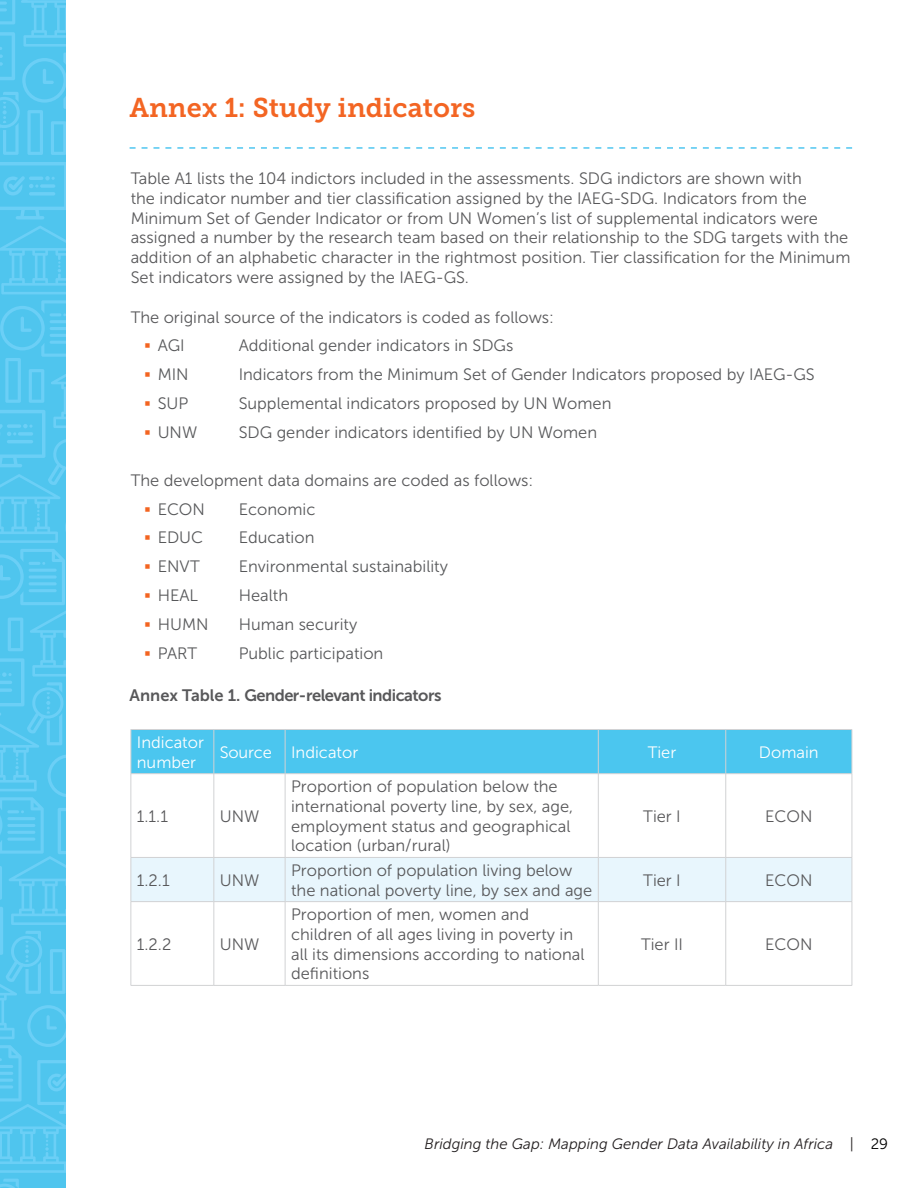
<style>
.page{position:relative;width:918px;height:1188px;background:#fff}
.page>*{position:absolute;margin:0;border:0;box-sizing:border-box;transform-origin:0 0}
.Header_1{font:27px "Museo Slab 700";color:#f36523}
.t1{font:16.5px/19.8px "Museo Sans 300";color:#58585a}
.t2{font:16.5px "Museo Sans 300";color:#57585a}
.t3{font:16.5px/19.8px "Museo Sans 300";color:#fff}
.Paragraph_Style_2{font:16.5px "Museo Sans 700";letter-spacing:-.03em;color:#58585a}
.t4{font:italic 15px "Museo Sans 300";color:#231f20}
.s1{color:#f36421}
.s2{font-style:normal;color:#000}
</style>
<div class="page">
<div style="left:0;top:0;width:66px;height:1188px;background:#4fc5ee"></div>
<svg style="left:0;top:226px;width:66px;height:68px"></svg>
<svg style="left:0;top:162px;width:66px;height:58px"></svg>
<svg style="left:0;top:0;width:66px;height:155px"></svg>
<svg style="left:0;top:1179px;width:19px;height:9px"></svg>
<svg style="left:0;top:300px;width:66px;height:873px"></svg>
<svg style="left:130px;top:147px;width:722px;height:2px"></svg>
<div style="left:132px;top:730px;width:720px;height:43px;background:#4bc6ef"></div>
<div style="left:132px;top:858px;width:720px;height:43px;background:#e8f6fd"></div>
<hr style="left:131px;top:729px;width:83px;height:1px;background:#d1d2d4">
<hr style="left:131px;top:730px;width:1px;height:43px;background:#d1d2d4">
<hr style="left:214px;top:729px;width:71px;height:1px;background:#d1d2d4">
<hr style="left:214px;top:730px;width:1px;height:43px;background:#d1d2d4">
<hr style="left:285px;top:729px;width:313px;height:1px;background:#d1d2d4">
<hr style="left:285px;top:730px;width:1px;height:43px;background:#d1d2d4">
<hr style="left:598px;top:729px;width:128px;height:1px;background:#d1d2d4">
<hr style="left:598px;top:730px;width:1px;height:43px;background:#d1d2d4">
<hr style="left:726px;top:729px;width:126px;height:1px;background:#d1d2d4">
<hr style="left:726px;top:730px;width:1px;height:43px;background:#d1d2d4">
<hr style="left:852px;top:730px;width:1px;height:43px;background:#d1d2d4">
<hr style="left:131px;top:773px;width:83px;height:1px;background:#d1d2d4">
<hr style="left:214px;top:773px;width:71px;height:1px;background:#d1d2d4">
<hr style="left:285px;top:773px;width:313px;height:1px;background:#d1d2d4">
<hr style="left:598px;top:773px;width:128px;height:1px;background:#d1d2d4">
<hr style="left:726px;top:773px;width:126px;height:1px;background:#d1d2d4">
<hr style="left:131px;top:774px;width:1px;height:83px;background:#d1d2d4">
<hr style="left:214px;top:774px;width:1px;height:83px;background:#d1d2d4">
<hr style="left:285px;top:774px;width:1px;height:83px;background:#d1d2d4">
<hr style="left:598px;top:774px;width:1px;height:83px;background:#d1d2d4">
<hr style="left:726px;top:774px;width:1px;height:83px;background:#d1d2d4">
<hr style="left:852px;top:774px;width:1px;height:83px;background:#d1d2d4">
<hr style="left:131px;top:857px;width:83px;height:1px;background:#d1d2d4">
<hr style="left:131px;top:858px;width:1px;height:43px;background:#d1d2d4">
<hr style="left:214px;top:857px;width:71px;height:1px;background:#d1d2d4">
<hr style="left:214px;top:858px;width:1px;height:43px;background:#d1d2d4">
<hr style="left:285px;top:857px;width:313px;height:1px;background:#d1d2d4">
<hr style="left:285px;top:858px;width:1px;height:43px;background:#d1d2d4">
<hr style="left:598px;top:857px;width:128px;height:1px;background:#d1d2d4">
<hr style="left:598px;top:858px;width:1px;height:43px;background:#d1d2d4">
<hr style="left:726px;top:857px;width:126px;height:1px;background:#d1d2d4">
<hr style="left:726px;top:858px;width:1px;height:43px;background:#d1d2d4">
<hr style="left:852px;top:858px;width:1px;height:43px;background:#d1d2d4">
<hr style="left:131px;top:901px;width:83px;height:1px;background:#d1d2d4">
<hr style="left:131px;top:902px;width:1px;height:83px;background:#d1d2d4">
<hr style="left:214px;top:901px;width:71px;height:1px;background:#d1d2d4">
<hr style="left:214px;top:902px;width:1px;height:83px;background:#d1d2d4">
<hr style="left:285px;top:901px;width:313px;height:1px;background:#d1d2d4">
<hr style="left:285px;top:902px;width:1px;height:83px;background:#d1d2d4">
<hr style="left:598px;top:901px;width:128px;height:1px;background:#d1d2d4">
<hr style="left:598px;top:902px;width:1px;height:83px;background:#d1d2d4">
<hr style="left:726px;top:901px;width:126px;height:1px;background:#d1d2d4">
<hr style="left:726px;top:902px;width:1px;height:83px;background:#d1d2d4">
<hr style="left:852px;top:902px;width:1px;height:83px;background:#d1d2d4">
<hr style="left:131px;top:985px;width:83px;height:1px;background:#d1d2d4">
<hr style="left:214px;top:985px;width:71px;height:1px;background:#d1d2d4">
<hr style="left:285px;top:985px;width:313px;height:1px;background:#d1d2d4">
<hr style="left:598px;top:985px;width:128px;height:1px;background:#d1d2d4">
<hr style="left:726px;top:985px;width:126px;height:1px;background:#d1d2d4">
<p class="Header_1" style="left:130px;top:93px;width:347px">Annex 1: Study indicators</p>
<p class="t1" style="left:131px;top:169px;width:721px">Table A1 lists the 104 indictors included in the assessments. SDG indictors are shown with<br>the indicator number and tier classification assigned by the IAEG-SDG. Indicators from the Minimum Set of Gender Indicator or from UN Women’s list of supplemental indicators were assigned a number by the research team based on their relationship to the SDG targets with the addition of an alphabetic character in the rightmost position. Tier classification for the Minimum Set indicators were assigned by the IAEG-GS.</p>
<p class="t1" style="left:131px;top:307px;width:425px">The original source of the indicators is coded as follows:</p>
<p class="t2" style="left:144px;top:337px;width:42px"><span class="s1">▪</span> AGI</p>
<p class="t2" style="left:239px;top:337px;width:276px">Additional gender indicators in SDGs</p>
<p class="t2" style="left:144px;top:365px;width:46px"><span class="s1">▪</span> MIN</p>
<p class="t2" style="left:239px;top:365px;width:578px">Indicators from the Minimum Set of Gender Indicators proposed by IAEG-GS</p>
<p class="t2" style="left:144px;top:394px;width:46px"><span class="s1">▪</span> SUP</p>
<p class="t2" style="left:239px;top:394px;width:374px">Supplemental indicators proposed by UN Women</p>
<p class="t2" style="left:144px;top:423px;width:55px"><span class="s1">▪</span> UNW</p>
<p class="t2" style="left:239px;top:423px;width:360px">SDG gender indicators identified by UN Women</p>
<p class="t1" style="left:131px;top:471px;width:404px">The development data domains are coded as follows:</p>
<p class="t2" style="left:144px;top:500px;width:62px"><span class="s1">▪</span> ECON</p>
<p class="t2" style="left:239px;top:500px;width:78px">Economic</p>
<p class="t2" style="left:144px;top:529px;width:61px"><span class="s1">▪</span> EDUC</p>
<p class="t2" style="left:239px;top:529px;width:77px">Education</p>
<p class="t2" style="left:144px;top:558px;width:57px"><span class="s1">▪</span> ENVT</p>
<p class="t2" style="left:239px;top:558px;width:211px">Environmental sustainability</p>
<p class="t2" style="left:144px;top:587px;width:56px"><span class="s1">▪</span> HEAL</p>
<p class="t2" style="left:239px;top:587px;width:51px">Health</p>
<p class="t2" style="left:144px;top:615px;width:66px"><span class="s1">▪</span> HUMN</p>
<p class="t2" style="left:239px;top:615px;width:120px">Human security</p>
<p class="t2" style="left:144px;top:644px;width:55px"><span class="s1">▪</span> PART</p>
<p class="t2" style="left:239px;top:644px;width:146px">Public participation</p>
<p class="Paragraph_Style_2" style="left:130px;top:686px;width:313px">Annex Table 1. Gender-relevant indicators</p>
<p class="t3" style="left:137px;top:732px;width:69px">Indicator number</p>
<p class="t3" style="left:220px;top:742px;width:53px">Source</p>
<p class="t3" style="left:291px;top:742px;width:69px">Indicator</p>
<p class="t3" style="left:648px;top:742px;width:30px">Tier</p>
<p class="t3" style="left:759px;top:742px;width:61px">Domain</p>
<p class="t1" style="left:137px;top:806px;width:33px">1.1.1</p>
<p class="t1" style="left:220px;top:806px;width:41px">UNW</p>
<p class="t1" style="left:291px;top:777px;width:284px">Proportion of population below the international poverty line, by sex, age, employment status and geographical location (urban/rural)</p>
<p class="t1" style="left:643px;top:806px;width:39px">Tier I</p>
<p class="t1" style="left:765px;top:806px;width:49px">ECON</p>
<p class="t1" style="left:137px;top:870px;width:34px">1.2.1</p>
<p class="t1" style="left:220px;top:870px;width:41px">UNW</p>
<p class="t1" style="left:291px;top:860px;width:303px">Proportion of population living below the national poverty line, by sex and age</p>
<p class="t1" style="left:643px;top:870px;width:39px">Tier I</p>
<p class="t1" style="left:765px;top:870px;width:49px">ECON</p>
<p class="t1" style="left:137px;top:934px;width:36px">1.2.2</p>
<p class="t1" style="left:220px;top:934px;width:41px">UNW</p>
<p class="t1" style="left:291px;top:905px;width:295px">Proportion of men, women and children of all ages living in poverty in all its dimensions according to national definitions</p>
<p class="t1" style="left:641px;top:934px;width:43px">Tier II</p>
<p class="t1" style="left:765px;top:934px;width:49px">ECON</p>
<p class="t4" style="left:425px;top:1136px;width:465px">Bridging the Gap: Mapping Gender Data Availability in Africa | <span class="s2">29</span></p>
</div>
